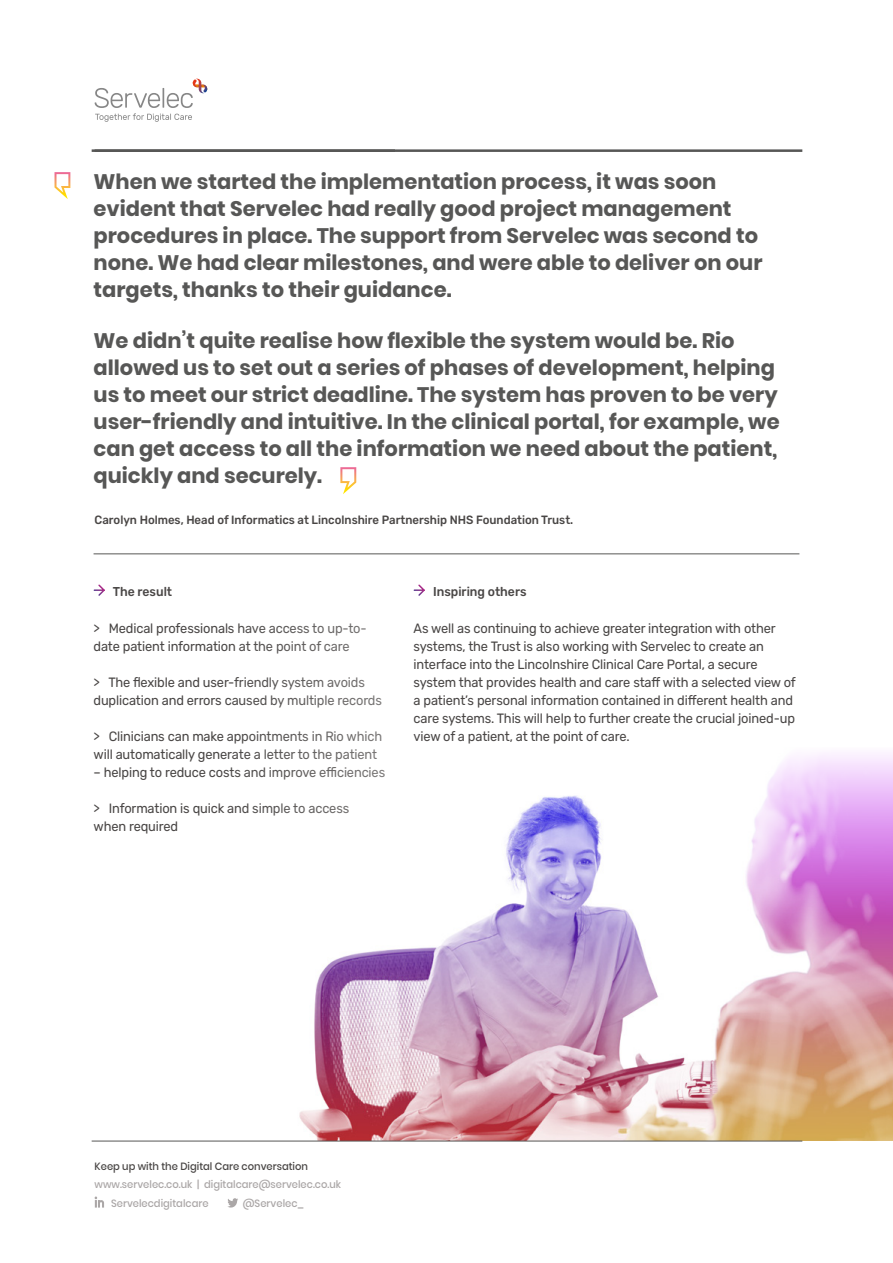
<style>
.page{position:relative;width:893px;height:1263px;background:#fff}
.page>*{position:absolute;margin:0;border:0;box-sizing:border-box;transform-origin:0 0}
.t1{font:700 21px/27px "Poppins";color:#575756}
.t2{font:13.5px/18px "Rubik";letter-spacing:-.01em;color:#494645;scale:.95 1}
.t3{font:500 12.9px "Rubik";color:#494645;scale:.95 1}
.t4{font:500 12px "Rubik";color:#494645;scale:.95 1}
.t5{font:500 10.5px/18.8px "Poppins";color:#aba7a7;scale:.95 1}
.t6{font:500 10.5px "Poppins";color:#494645;scale:.95 1}
</style>
<div class="page">
<img style="left:220px;top:795px;width:673px;height:346px">
<svg style="left:93px;top:584px;width:12px;height:12px"></svg>
<hr style="left:94px;top:554px;width:705px;height:1px;background:#575756">
<hr style="left:92px;top:1141px;width:710px;height:1px;background:#575756">
<hr style="left:92px;top:149px;width:710px;height:3px;background:#575756">
<svg style="left:95px;top:1196px;width:9px;height:11px"></svg>
<svg style="left:227px;top:1198px;width:11px;height:9px"></svg>
<svg style="left:95px;top:79px;width:113px;height:43px"></svg>
<svg style="left:55px;top:172px;width:15px;height:27px"></svg>
<svg style="left:340px;top:467px;width:16px;height:27px"></svg>
<svg style="left:737px;top:752px;width:156px;height:171px"></svg>
<svg style="left:413px;top:584px;width:12px;height:12px"></svg>
<p class="t1" style="left:94px;top:168px;width:670px">When we started the implementation process, it was soon evident that Servelec had really good project management procedures in place. The support from Servelec was second to none. We had clear milestones, and were able to deliver on our targets, thanks to their guidance.</p>
<p class="t1" style="left:94px;top:327px;width:688px">We didn’t quite realise how flexible the system would be. Rio allowed us to set out a series of phases of development, helping us to meet our strict deadline. The system has proven to be very user-friendly and intuitive. In the clinical portal, for example, we can get access to all the information we need about the patient, quickly and securely.</p>
<p class="t4" style="left:95px;top:513px;width:505px">Carolyn Holmes, Head of Informatics at Lincolnshire Partnership NHS Foundation Trust.</p>
<p class="t3" style="left:113px;top:584px;width:64px">The result</p>
<p class="t2" style="left:94px;top:620px;width:289px">&gt; Medical professionals have access to up-to&shy;date patient information at the point of care</p>
<p class="t2" style="left:94px;top:674px;width:305px">&gt; The flexible and user-friendly system avoids duplication and errors caused by multiple records</p>
<p class="t2" style="left:94px;top:728px;width:305px">&gt; Clinicians can make appointments in Rio which will automatically generate a letter to the patient</p>
<p class="t2" style="left:94px;top:764px;width:309px">– helping to reduce costs and improve efficiencies</p>
<p class="t2" style="left:94px;top:800px;width:271px">&gt; Information is quick and simple to access when required</p>
<p class="t3" style="left:433px;top:584px;width:100px">Inspiring others</p>
<p class="t2" style="left:414px;top:620px;width:404px">As well as continuing to achieve greater integration with other systems, the Trust is also working with Servelec to create an interface into the Lincolnshire Clinical Care Portal, a secure system that provides health and care staff with a selected view of a patient’s personal information contained in different health and care systems. This will help to further create the crucial joined-up view of a patient, at the point of care.</p>
<p class="t6" style="left:95px;top:1160px;width:226px">Keep up with the Digital Care conversation</p>
<p class="t5" style="left:111px;top:1175px;width:244px;text-indent:-16px">www.servelec.co.uk | digitalcare@servelec.co.uk<br>Servelecdigitalcare</p>
<p class="t5" style="left:243px;top:1194px;width:66px">@Servelec_</p>
</div>
